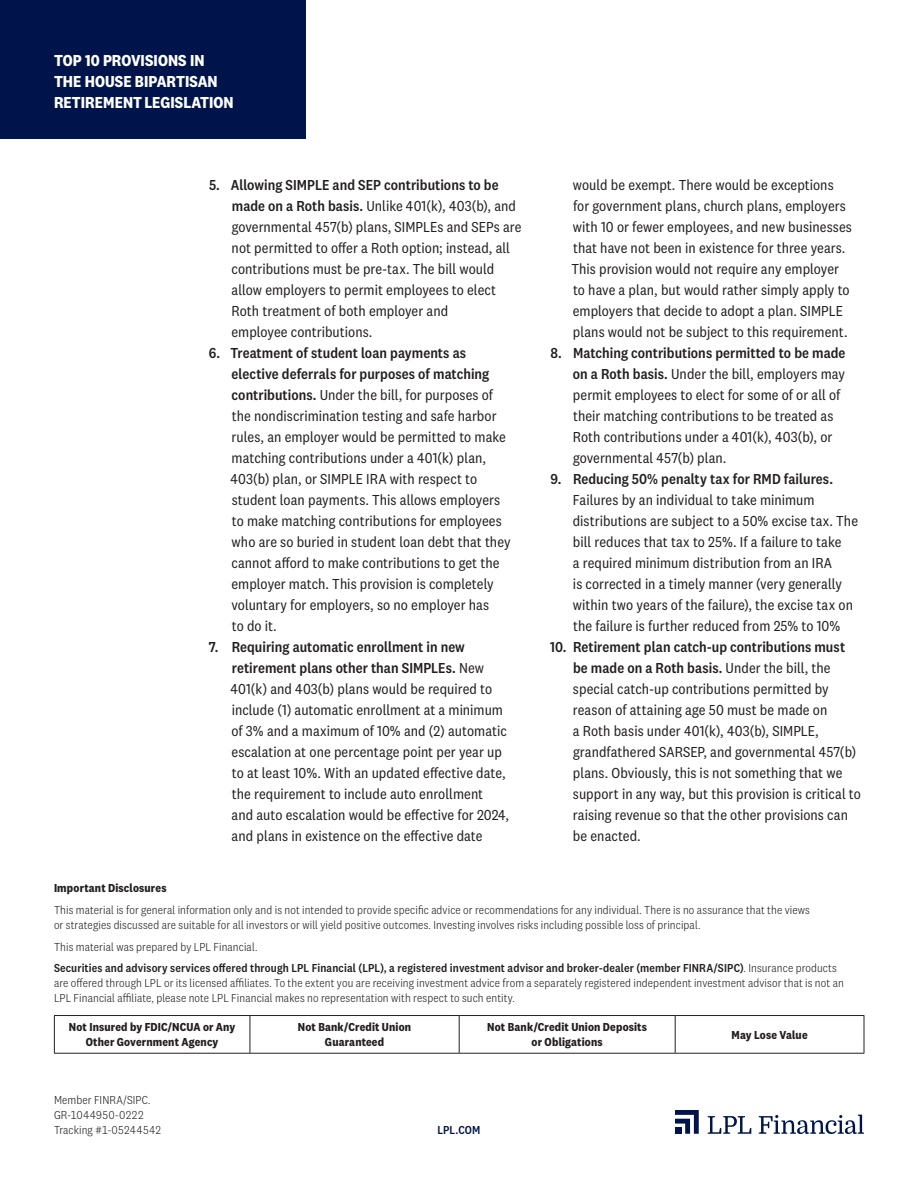
<style>
.page{position:relative;width:918px;height:1188px;background:#fff}
.page>*{position:absolute;margin:0;border:0;box-sizing:border-box;transform-origin:0 0}
.t1{font:700 16.5px/21px "National 2 Narrow";letter-spacing:.005em;color:#fff}
.t2{font:15px/21px "National 2 Narrow";letter-spacing:.005em;color:#231f20}
.t3{font:500 15px "National 2 Narrow";letter-spacing:.005em;color:#231f20}
.t4{font:300 12px/15px "National 2 Narrow";letter-spacing:.01em;color:#231f20}
.t5{font:500 12px/21.8px "National 2 Narrow";letter-spacing:.01em;color:#231f20}
.t6{font:700 12px/15px "National 2 Narrow";letter-spacing:.015em;color:#231f20;text-align:center}
.t7{font:500 12px "National 2 Narrow";letter-spacing:.01em;color:#00144c}
.s1{font-weight:500}
.s2{font-weight:300}
</style>
<div class="page">
<div style="left:0;top:0;width:306px;height:139px;background:#00144c"></div>
<svg style="left:675px;top:1110px;width:24px;height:24px"></svg>
<div style="left:675px;top:1127px;width:6px;height:7px;background:#00144c"></div>
<svg style="left:708px;top:1116px;width:43px;height:18px"></svg>
<svg style="left:759px;top:1115px;width:105px;height:19px"></svg>
<hr style="left:54px;top:1015px;width:196px;height:1px;background:#231f20">
<hr style="left:54px;top:1016px;width:1px;height:37px;background:#231f20">
<hr style="left:250px;top:1015px;width:209px;height:1px;background:#231f20">
<hr style="left:250px;top:1016px;width:1px;height:37px;background:#231f20">
<hr style="left:459px;top:1015px;width:216px;height:1px;background:#231f20">
<hr style="left:459px;top:1016px;width:1px;height:37px;background:#231f20">
<hr style="left:675px;top:1015px;width:189px;height:1px;background:#231f20">
<hr style="left:675px;top:1016px;width:1px;height:37px;background:#231f20">
<hr style="left:864px;top:1016px;width:1px;height:37px;background:#231f20">
<hr style="left:54px;top:1053px;width:196px;height:1px;background:#231f20">
<hr style="left:250px;top:1053px;width:209px;height:1px;background:#231f20">
<hr style="left:459px;top:1053px;width:216px;height:1px;background:#231f20">
<hr style="left:675px;top:1053px;width:189px;height:1px;background:#231f20">
<p class="t1" style="left:54px;top:49px;width:181px">TOP 10 PROVISIONS IN<br>THE HOUSE BIPARTISAN<br>RETIREMENT LEGISLATION</p>
<p class="t2" style="left:231px;top:174px;width:292px;text-indent:-22px"><span class="s1">5. Allowing SIMPLE and SEP contributions to be made on a Roth basis.</span> Unlike 401(k), 403(b), and governmental 457(b) plans, SIMPLEs and SEPs are not permitted to offer a Roth option; instead, all contributions must be pre-tax. The bill would allow employers to permit employees to elect Roth treatment of both employer and<br>employee contributions.</p>
<p class="t2" style="left:230px;top:342px;width:282px;text-indent:-22px"><span class="s1">6. Treatment of student loan payments as elective deferrals for purposes of matching contributions.</span> Under the bill, for purposes of the nondiscrimination testing and safe harbor rules, an employer would be permitted to make matching contributions under a 401(k) plan, 403(b) plan, or SIMPLE IRA with respect to student loan payments. This allows employers to make matching contributions for employees who are so buried in student loan debt that they cannot afford to make contributions to get the employer match. This provision is completely voluntary for employers, so no employer has<br>to do it.</p>
<p class="t2" style="left:230px;top:636px;width:280px;text-indent:-22px"><span class="s1">7. Requiring automatic enrollment in new retirement plans other than SIMPLEs.</span> New 401(k) and 403(b) plans would be required to include (1) automatic enrollment at a minimum of 3% and a maximum of 10% and (2) automatic escalation at one percentage point per year up to at least 10%. With an updated effective date, the requirement to include auto enrollment<br>and auto escalation would be effective for 2024, and plans in existence on the effective date</p>
<p class="t2" style="left:571px;top:174px;width:282px">would be exempt. There would be exceptions for government plans, church plans, employers with 10 or fewer employees, and new businesses that have not been in existence for three years.<br>This provision would not require any employer to have a plan, but would rather simply apply to employers that decide to adopt a plan. SIMPLE plans would not be subject to this requirement.</p>
<p class="t2" style="left:573px;top:342px;width:274px;text-indent:-22px"><span class="s1">8. Matching contributions permitted to be made on a Roth basis.</span> Under the bill, employers may permit employees to elect for some of or all of their matching contributions to be treated as Roth contributions under a 401(k), 403(b), or governmental 457(b) plan.</p>
<p class="t3" style="left:550px;top:470px;width:284px">9. Reducing 50% penalty tax for RMD failures.</p>
<p class="t2" style="left:573px;top:489px;width:287px">Failures by an individual to take minimum distributions are subject to a 50% excise tax. The bill reduces that tax to 25%. If a failure to take<br>a required minimum distribution from an IRA<br>is corrected in a timely manner (very generally within two years of the failure), the excise tax on the failure is further reduced from 25% to 10%</p>
<p class="t2" style="left:573px;top:636px;width:290px;text-indent:-23px"><span class="s1">10. Retirement plan catch-up contributions must be made on a Roth basis.</span> Under the bill, the special catch-up contributions permitted by reason of attaining age 50 must be made on<br>a Roth basis under 401(k), 403(b), SIMPLE, grandfathered SARSEP, and governmental 457(b) plans. Obviously, this is not something that we support in any way, but this provision is critical to raising revenue so that the other provisions can be enacted.</p>
<p class="t6" style="left:54px;top:880px;width:114px">Important Disclosures</p>
<p class="t4" style="left:54px;top:902px;width:758px">This material is for general information only and is not intended to provide specific advice or recommendations for any individual. There is no assurance that the views or strategies discussed are suitable for all investors or will yield positive outcomes. Investing involves risks including possible loss of principal.</p>
<p class="t5" style="left:54px;top:936px;width:784px"><span class="s2">This material was prepared by LPL Financial.<br></span>Securities and advisory services offered through LPL Financial (LPL), a registered investment advisor and broker-dealer (member FINRA/SIPC)<span class="s2">. Insurance products</span></p>
<p class="t4" style="left:54px;top:976px;width:791px">are offered through LPL or its licensed affiliates. To the extent you are receiving investment advice from a separately registered independent investment advisor that is not an<br>LPL Financial affiliate, please note LPL Financial makes no representation with respect to such entity.</p>
<p class="t6" style="left:69px;top:1020px;width:168px">Not Insured by FDIC/NCUA or Any<br>Other Government Agency</p>
<p class="t6" style="left:298px;top:1020px;width:115px">Not Bank/Credit Union<br>Guaranteed</p>
<p class="t6" style="left:487px;top:1020px;width:161px">Not Bank/Credit Union Deposits or Obligations</p>
<p class="t6" style="left:732px;top:1027px;width:78px">May Lose Value</p>
<p class="t4" style="left:54px;top:1093px;width:109px">Member FINRA/SIPC.<br>GR-1044950-0222<br>Tracking #1-05244542</p>
<p class="t7" style="left:437px;top:1123px;width:44px">LPL.COM</p>
</div>
